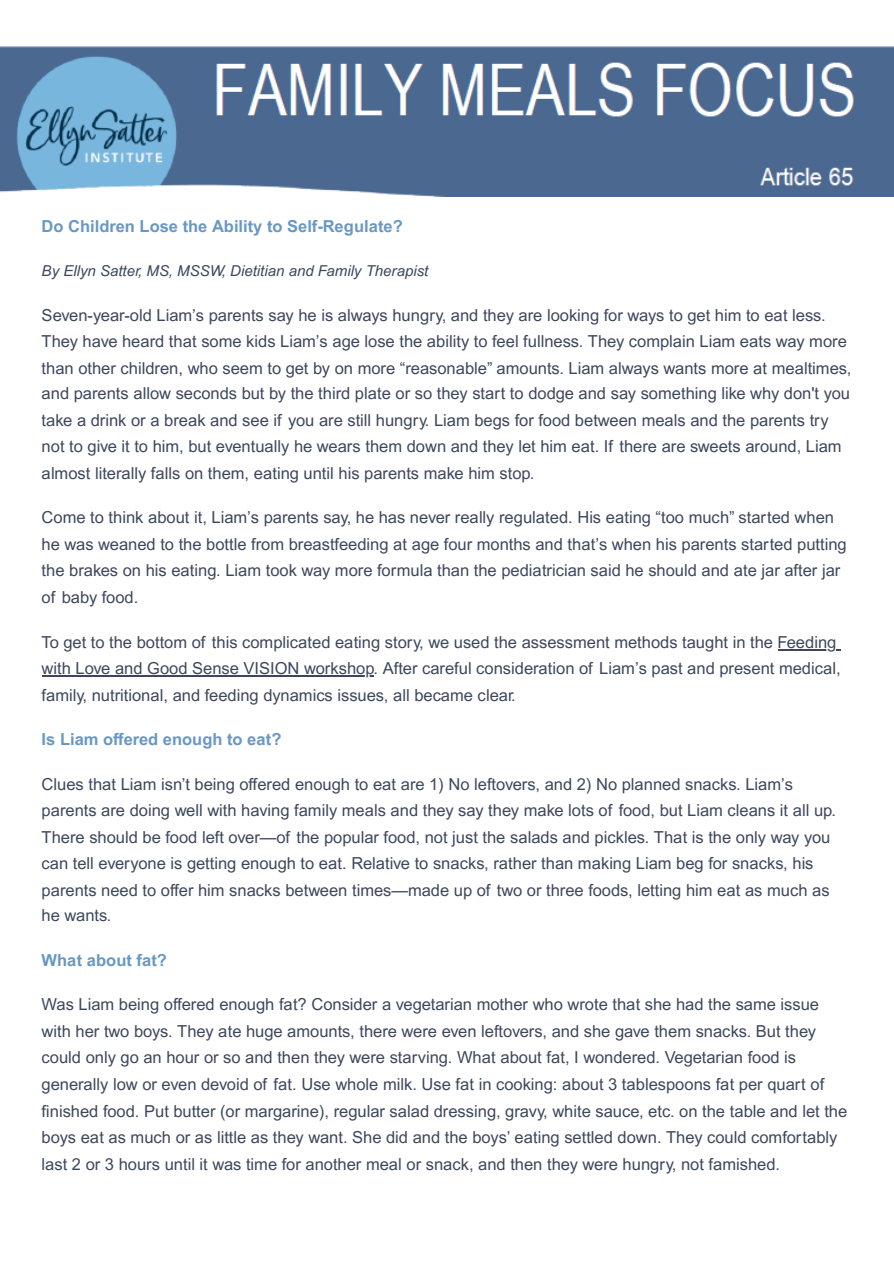
<style>
.page{position:relative;width:894px;height:1263px;background:#fff}
.page>*{position:absolute;margin:0;border:0;box-sizing:border-box;transform-origin:0 0}
.t1{font:16.5px/26.4px "Arial MT Pro";color:#3c475c}
.t2{font:700 16.5px "Arial MT Pro";color:#6897c4}
.t3{font:italic 15px "Arial MT Pro";color:#3c475c}
</style>
<div class="page">
<img style="left:0;top:46px;width:893px;height:151px">
<hr style="left:777px;top:649px;width:59px;height:1px;background:#3c475c">
<hr style="left:42px;top:675px;width:331px;height:1px;background:#3c475c">
<h1 class="t2" style="left:42px;top:220px;width:362px">Do Children Lose the Ability to Self-Regulate?</h1>
<h3 class="t3" style="left:42px;top:265px;width:388px">By Ellyn Satter, MS, MSSW, Dietitian and Family Therapist</h3>
<p class="t1" style="left:42px;top:304px;width:811px">Seven-year-old Liam’s parents say he is always hungry, and they are looking for ways to get him to eat less.<br>They have heard that some kids Liam’s age lose the ability to feel fullness. They complain Liam eats way more than other children, who seem to get by on more “reasonable” amounts. Liam always wants more at mealtimes, and parents allow seconds but by the third plate or so they start to dodge and say something like why don't you take a drink or a break and see if you are still hungry. Liam begs for food between meals and the parents try not to give it to him, but eventually he wears them down and they let him eat. If there are sweets around, Liam almost literally falls on them, eating until his parents make him stop.</p>
<p class="t1" style="left:42px;top:506px;width:806px">Come to think about it, Liam’s parents say, he has never really regulated. His eating “too much” started when he was weaned to the bottle from breastfeeding at age four months and that’s when his parents started putting the brakes on his eating. Liam took way more formula than the pediatrician said he should and ate jar after jar of baby food.</p>
<p class="t1" style="left:42px;top:631px;width:800px">To get to the bottom of this complicated eating story, we used the assessment methods taught in the Feeding with Love and Good Sense VISION workshop. After careful consideration of Liam’s past and present medical, family, nutritional, and feeding dynamics issues, all became clear.</p>
<h1 class="t2" style="left:42px;top:733px;width:241px">Is Liam offered enough to eat?</h1>
<p class="t1" style="left:42px;top:773px;width:795px">Clues that Liam isn’t being offered enough to eat are 1) No leftovers, and 2) No planned snacks. Liam’s parents are doing well with having family meals and they say they make lots of food, but Liam cleans it all up.<br>There should be food left over—of the popular food, not just the salads and pickles. That is the only way you can tell everyone is getting enough to eat. Relative to snacks, rather than making Liam beg for snacks, his parents need to offer him snacks between times—made up of two or three foods, letting him eat as much as he wants.</p>
<h1 class="t2" style="left:42px;top:954px;width:127px">What about fat?</h1>
<p class="t1" style="left:42px;top:993px;width:807px">Was Liam being offered enough fat? Consider a vegetarian mother who wrote that she had the same issue with her two boys. They ate huge amounts, there were even leftovers, and she gave them snacks. But they could only go an hour or so and then they were starving. What about fat, I wondered. Vegetarian food is generally low or even devoid of fat. Use whole milk. Use fat in cooking: about 3 tablespoons fat per quart of<br>fi nished food. Put butter (or margarine), regular salad dressing, gravy, white sauce, etc. on the table and let the boys eat as much or as little as they want. She did and the boys’ eating settled down. They could comfortably last 2 or 3 hours until it was time for another meal or snack, and then they were hungry, not famished.</p>
</div>
